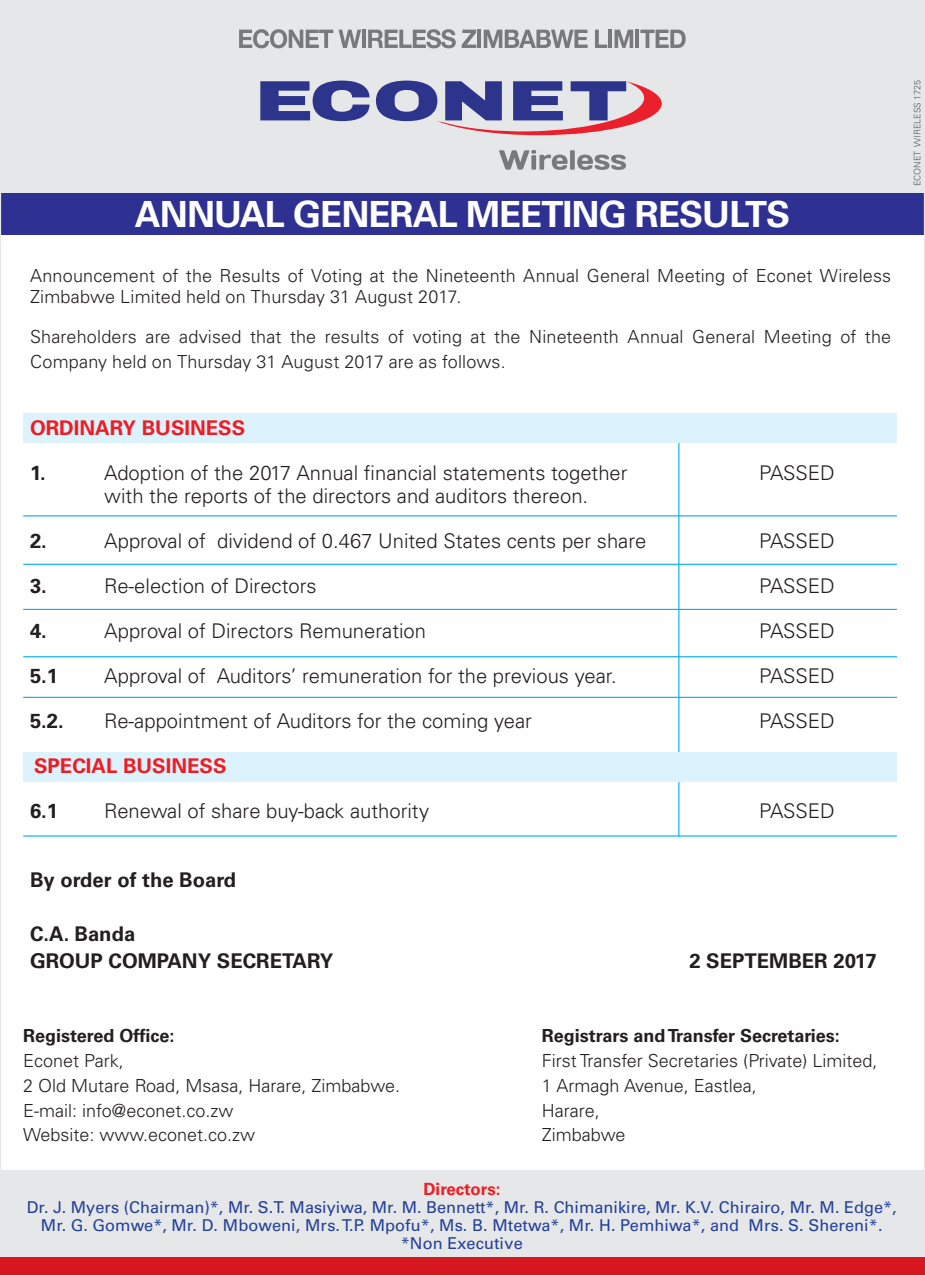
<style>
.page{position:relative;width:925px;height:1276px;background:#fff}
.page>*{position:absolute;margin:0;border:0;box-sizing:border-box;transform-origin:0 0}
.t1{font:700 36px "Univers";letter-spacing:-.025em;color:#fff}
.t2{font:300 20.25px "Univers";color:#231f20}
.t3{font:700 20.25px "Univers";color:#231f20}
.t4{font:700 20.25px "Univers";color:#ee1d23}
.Sub_Header_3{font:300 18px/20.2px "Univers";letter-spacing:.005em;color:#231f20}
.t5{font:700 18px "Univers";color:#231f20}
.t6{font:700 16.88px "Univers";color:#ee1d23}
.t7{font:16.2px/18px "Univers";color:#223f99;text-align:center}
.t8{font:300 9px "Univers";color:#57585a}
</style>
<div class="page">
<div style="left:0;top:0;width:925px;height:215px;background:#e6e7e9"></div>
<div style="left:0;top:193px;width:925px;height:41px;background:#2e3092"></div>
<svg style="left:499px;top:150px;width:127px;height:20px"></svg>
<svg style="left:260px;top:81px;width:109px;height:40px"></svg>
<svg style="left:376px;top:81px;width:286px;height:54px"></svg>
<svg style="left:239px;top:29px;width:122px;height:19px"></svg>
<hr style="left:362px;top:30px;width:4px;height:18px;background:#79797a">
<svg style="left:368px;top:29px;width:88px;height:19px"></svg>
<svg style="left:462px;top:30px;width:14px;height:18px"></svg>
<hr style="left:477px;top:30px;width:4px;height:18px;background:#79797a">
<svg style="left:484px;top:30px;width:103px;height:18px"></svg>
<svg style="left:595px;top:30px;width:12px;height:18px"></svg>
<hr style="left:608px;top:30px;width:4px;height:18px;background:#79797a">
<svg style="left:614px;top:30px;width:19px;height:18px"></svg>
<hr style="left:635px;top:30px;width:4px;height:18px;background:#79797a">
<svg style="left:640px;top:30px;width:46px;height:18px"></svg>
<hr style="left:678px;top:443px;width:1px;height:393px;background:#00aeef">
<div style="left:23px;top:752px;width:874px;height:29px;background:#dcf2fc"></div>
<div style="left:23px;top:413px;width:874px;height:30px;background:#dcf2fc"></div>
<div style="left:0;top:1170px;width:925px;height:103px;background:#e6e7e9"></div>
<div style="left:0;top:1257px;width:925px;height:18px;background:#d7171f"></div>
<hr style="left:23px;top:515px;width:874px;height:1px;background:#00aeef">
<hr style="left:23px;top:564px;width:874px;height:1px;background:#00aeef">
<hr style="left:23px;top:609px;width:874px;height:1px;background:#00aeef">
<hr style="left:23px;top:656px;width:874px;height:1px;background:#00aeef">
<hr style="left:23px;top:697px;width:874px;height:1px;background:#00aeef">
<hr style="left:23px;top:835px;width:874px;height:1px;background:#00aeef">
<p class="t1" style="left:135px;top:193px;width:657px">ANNUAL GENERAL MEETING RESULTS</p>
<p class="Sub_Header_3" style="left:30px;top:266px;width:863px">Announcement of the Results of Voting at the Nineteenth Annual General Meeting of Econet Wireless<br>Zimbabwe Limited held on Thursday 31 August 2017.</p>
<p class="Sub_Header_3" style="left:30px;top:324px;width:862px;line-height:24.8px">Shareholders are advised that the results of voting at the Nineteenth Annual General Meeting of the<br>Company held on Thursday 31 August 2017 are as follows.</p>
<p class="t4" style="left:30px;top:416px;width:217px">ORDINARY BUSINESS</p>
<p class="t3" style="left:30px;top:461px;width:17px">1.</p>
<p class="t2" style="left:104px;top:461px;width:525px">Adoption of the 2017 Annual financial statements together</p>
<p class="t2" style="left:759px;top:461px;width:77px">PASSED</p>
<p class="t2" style="left:104px;top:483px;width:485px">with the reports of the directors and auditors thereon.</p>
<p class="t3" style="left:30px;top:529px;width:18px">2.</p>
<p class="t2" style="left:104px;top:528px;width:544px">Approval of dividend of 0.467 United States cents per share</p>
<p class="t2" style="left:759px;top:528px;width:77px">PASSED</p>
<p class="t3" style="left:30px;top:574px;width:18px">3.</p>
<p class="t2" style="left:104px;top:573px;width:214px">Re-election of Directors</p>
<p class="t2" style="left:759px;top:573px;width:77px">PASSED</p>
<p class="t3" style="left:30px;top:619px;width:18px">4.</p>
<p class="t2" style="left:104px;top:618px;width:323px">Approval of Directors Remuneration</p>
<p class="t2" style="left:759px;top:618px;width:77px">PASSED</p>
<p class="t3" style="left:30px;top:664px;width:30px">5.1</p>
<p class="t2" style="left:104px;top:663px;width:514px">Approval of Auditors’ remuneration for the previous year.</p>
<p class="t2" style="left:759px;top:663px;width:77px">PASSED</p>
<p class="t3" style="left:30px;top:709px;width:35px">5.2.</p>
<p class="t2" style="left:104px;top:708px;width:429px">Re-appointment of Auditors for the coming year</p>
<p class="t2" style="left:759px;top:708px;width:77px">PASSED</p>
<p class="t4" style="left:34px;top:754px;width:194px">SPECIAL BUSINESS</p>
<p class="t3" style="left:30px;top:799px;width:30px">6.1</p>
<p class="t2" style="left:104px;top:798px;width:326px">Renewal of share buy-back authority</p>
<p class="t2" style="left:759px;top:798px;width:77px">PASSED</p>
<p class="t3" style="left:30px;top:868px;width:208px">By order of the Board</p>
<p class="t3" style="left:30px;top:922px;width:107px">C.A. Banda</p>
<p class="t3" style="left:30px;top:949px;width:305px">GROUP COMPANY SECRETARY</p>
<p class="t3" style="left:689px;top:949px;width:189px">2 SEPTEMBER 2017</p>
<p class="t8" style="left:912px;top:186px;width:108px;rotate:-90deg">ECONET WIRELESS 1725</p>
<p class="t5" style="left:23px;top:1025px;width:153px">Registered Office:</p>
<p class="Sub_Header_3" style="left:23px;top:1050px;width:102px">Econet Park,</p>
<p class="Sub_Header_3" style="left:23px;top:1075px;width:378px">2 Old Mutare Road, Msasa, Harare, Zimbabwe.</p>
<p class="Sub_Header_3" style="left:23px;top:1100px;width:212px">E-mail: info@econet.co.zw</p>
<p class="Sub_Header_3" style="left:23px;top:1125px;width:233px">Website: www.econet.co.zw</p>
<p class="t5" style="left:542px;top:1025px;width:300px">Registrars and Transfer Secretaries:</p>
<p class="Sub_Header_3" style="left:542px;top:1050px;width:337px">First Transfer Secretaries (Private) Limited,</p>
<p class="Sub_Header_3" style="left:542px;top:1075px;width:216px">1 Armagh Avenue, Eastlea,</p>
<p class="Sub_Header_3" style="left:542px;top:1100px;width:59px">Harare,</p>
<p class="Sub_Header_3" style="left:542px;top:1125px;width:85px">Zimbabwe</p>
<p class="t6" style="left:423px;top:1178px;width:78px">Directors:</p>
<p class="t7" style="left:27px;top:1198px;width:871px">Dr. J. Myers (Chairman)*, Mr. S.T. Masiyiwa, Mr. M. Bennett*, Mr. R. Chimanikire, Mr. K.V. Chirairo, Mr. M. Edge*,<br>Mr. G. Gomwe*, Mr. D. Mboweni, Mrs. T.P. Mpofu*, Ms. B. Mtetwa*, Mr. H. Pemhiwa*, and Mrs. S. Shereni*.</p>
<p class="t7" style="left:401px;top:1234px;width:123px">*Non Executive</p>
</div>
